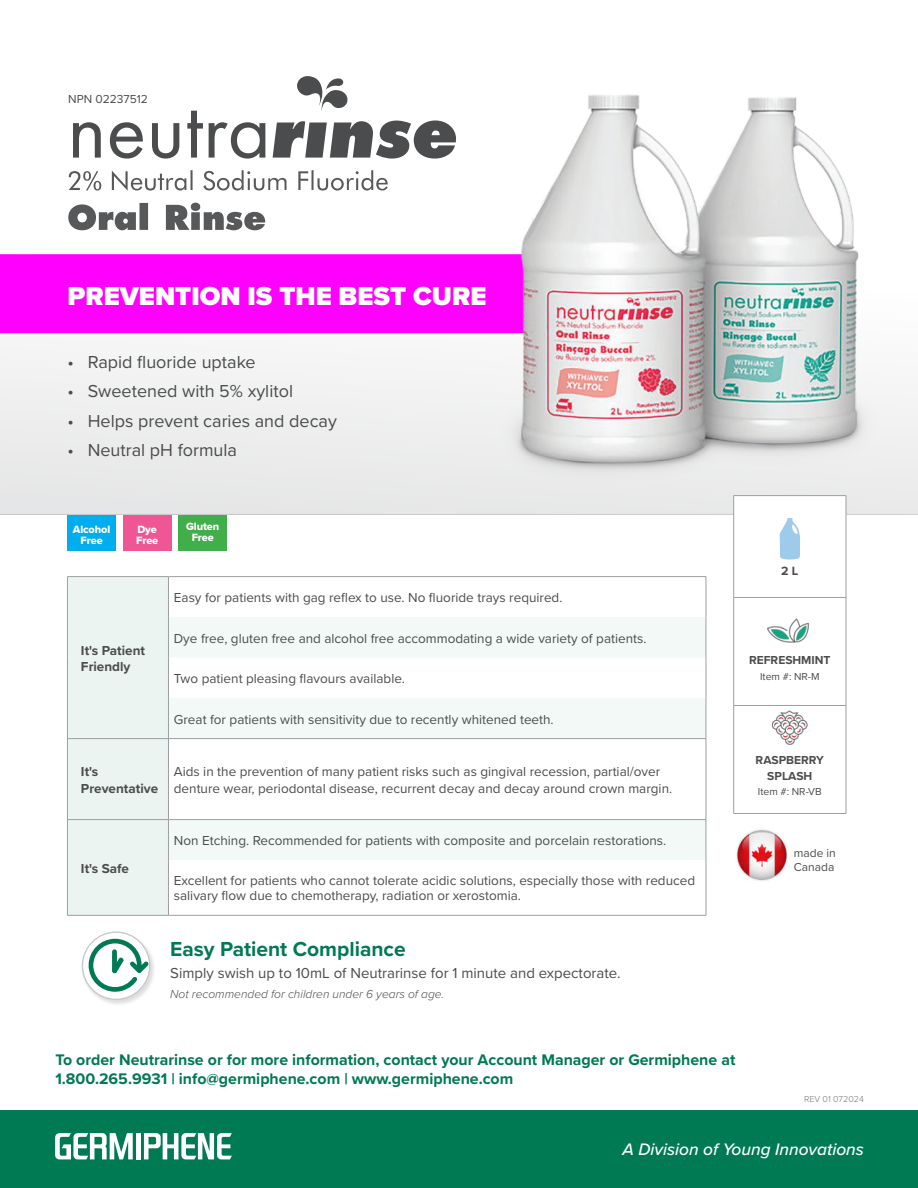
<style>
.page{position:relative;width:918px;height:1188px;background:#fff}
.page>*{position:absolute;margin:0;border:0;box-sizing:border-box;transform-origin:0 0}
.t1{font:83.1px "Futura PT";color:#4b4c4d}
.t2{font:900 27px "Proxima Nova";color:#fff}
.t3{font:700 21px "Proxima Nova";color:#007a53}
.t4{font:18px "Proxima Nova";color:#4b4c4d}
.t5{font:italic 500 17.25px "Proxima Nova";color:#fff}
.t6{font:700 15.9px/19px "Proxima Nova";color:#007a53}
.t7{font:15px "Proxima Nova";color:#4b4c4d}
.t8{font:13.5px/16.5px "Proxima Nova";color:#4b4c4d}
.t9{font:700 13.5px/16.2px "Proxima Nova";color:#4b4c4d}
.t10{font:700 12.45px "Proxima Nova";color:#4b4c4d}
.t11{font:italic 300 12px "Proxima Nova";color:#4b4c4d}
.t12{font:700 12px/15.5px "Proxima Nova";color:#4b4c4d;text-align:center}
.t13{font:12px/13.5px "Proxima Nova";color:#4b4c4d}
.t14{font:10.95px/10.9px "Proxima Nova Extrabld";letter-spacing:-.01em;color:#fff;text-align:center}
.t15{font:10.5px "Proxima Nova";color:#4b4c4d}
.t16{font:300 9px "Proxima Nova";color:#76787b}
.s1{font-weight:800;font-style:italic;font-size:75.15px}
</style>
<div class="page">
<svg style="left:0;top:175px;width:918px;height:340px;fill:#f0f0f0"></svg>
<div style="left:0;top:254px;width:405px;height:79px;background:#f0f"></div>
<div style="left:0;top:1111px;width:918px;height:77px;background:#007a53"></div>
<div style="left:136px;top:1133px;width:5px;height:26px;background:#fff"></div>
<svg style="left:55px;top:1133px;width:78px;height:26px"></svg>
<svg style="left:144px;top:1133px;width:88px;height:26px"></svg>
<hr style="left:733px;top:496px;width:1px;height:101px;background:#9d9fa2">
<hr style="left:846px;top:496px;width:1px;height:101px;background:#9d9fa2">
<hr style="left:733px;top:598px;width:1px;height:107px;background:#9d9fa2">
<hr style="left:846px;top:598px;width:1px;height:107px;background:#9d9fa2">
<hr style="left:733px;top:706px;width:1px;height:107px;background:#9d9fa2">
<hr style="left:846px;top:706px;width:1px;height:107px;background:#9d9fa2">
<hr style="left:734px;top:813px;width:112px;height:1px;background:#9d9fa2">
<svg style="left:734px;top:498px;width:112px;height:315px"></svg>
<img style="left:764px;top:592px;width:52px;height:57px">
<img style="left:766px;top:694px;width:47px;height:54px">
<div style="left:68px;top:577px;width:100px;height:338px;background:#ebf4f1"></div>
<svg style="left:169px;top:617px;width:537px;height:243px;fill:#f5f9f7"></svg>
<hr style="left:168px;top:739px;width:1px;height:80px;background:#9d9fa2">
<hr style="left:168px;top:820px;width:1px;height:40px;background:#9d9fa2">
<hr style="left:168px;top:860px;width:1px;height:55px;background:#9d9fa2">
<hr style="left:168px;top:577px;width:1px;height:40px;background:#9d9fa2">
<hr style="left:168px;top:617px;width:1px;height:41px;background:#9d9fa2">
<hr style="left:168px;top:658px;width:1px;height:40px;background:#9d9fa2">
<hr style="left:168px;top:698px;width:1px;height:40px;background:#9d9fa2">
<hr style="left:67px;top:576px;width:101px;height:1px;background:#9d9fa2">
<hr style="left:168px;top:576px;width:538px;height:1px;background:#9d9fa2">
<hr style="left:706px;top:577px;width:1px;height:40px;background:#9d9fa2">
<hr style="left:706px;top:617px;width:1px;height:41px;background:#9d9fa2">
<hr style="left:706px;top:658px;width:1px;height:40px;background:#9d9fa2">
<hr style="left:706px;top:698px;width:1px;height:40px;background:#9d9fa2">
<hr style="left:706px;top:739px;width:1px;height:80px;background:#9d9fa2">
<hr style="left:706px;top:820px;width:1px;height:40px;background:#9d9fa2">
<hr style="left:706px;top:860px;width:1px;height:55px;background:#9d9fa2">
<hr style="left:67px;top:577px;width:1px;height:40px;background:#9d9fa2">
<hr style="left:67px;top:617px;width:1px;height:41px;background:#9d9fa2">
<hr style="left:67px;top:658px;width:1px;height:40px;background:#9d9fa2">
<hr style="left:67px;top:698px;width:1px;height:40px;background:#9d9fa2">
<hr style="left:67px;top:739px;width:1px;height:80px;background:#9d9fa2">
<hr style="left:67px;top:820px;width:1px;height:40px;background:#9d9fa2">
<hr style="left:67px;top:860px;width:1px;height:55px;background:#9d9fa2">
<hr style="left:67px;top:738px;width:101px;height:1px;background:#9d9fa2">
<hr style="left:67px;top:819px;width:101px;height:1px;background:#9d9fa2">
<hr style="left:67px;top:915px;width:101px;height:1px;background:#9d9fa2">
<hr style="left:168px;top:915px;width:538px;height:1px;background:#9d9fa2">
<hr style="left:168px;top:738px;width:538px;height:1px;background:#9d9fa2">
<hr style="left:168px;top:819px;width:538px;height:1px;background:#9d9fa2">
<svg style="left:69px;top:170px;width:319px;height:21px"></svg>
<svg style="left:68px;top:203px;width:198px;height:27px"></svg>
<svg style="left:297px;top:76px;width:51px;height:35px"></svg>
<img style="left:405px;top:95px;width:513px;height:403px">
<div style="left:67px;top:515px;width:49px;height:36px;background:#00aeef"></div>
<div style="left:123px;top:515px;width:48px;height:36px;background:#f05594"></div>
<div style="left:178px;top:515px;width:49px;height:36px;background:#40ae49"></div>
<img style="left:736px;top:829px;width:52px;height:52px">
<div style="left:81px;top:931px;width:75px;height:76px;background:#231f20;opacity:.15"></div>
<svg style="left:82px;top:932px;width:68px;height:67px"></svg>
<div style="left:82px;top:931px;width:68px;height:69px;border:1px solid #c7c8ca;border-radius:50%"></div>
<svg style="left:89px;top:939px;width:60px;height:53px"></svg>
<p class="t13" style="left:68px;top:93px;width:81px">NPN 02237512</p>
<h1 class="t1" style="left:67px;top:80px;width:392px">neutra<span class="s1">rinse</span></h1>
<h2 class="t2" style="left:68px;top:285px;width:421px">PREVENTION IS THE BEST CURE</h2>
<h3 class="t4" style="left:68px;top:355px;width:190px">• Rapid fluoride uptake</h3>
<h3 class="t4" style="left:68px;top:384px;width:227px">• Sweetened with 5% xylitol</h3>
<h3 class="t4" style="left:68px;top:413px;width:271px">• Helps prevent caries and decay</h3>
<h3 class="t4" style="left:68px;top:442px;width:171px">• Neutral pH formula</h3>
<p class="t14" style="left:73px;top:524px;width:39px">Alcohol<br>Free</p>
<p class="t14" style="left:136px;top:524px;width:24px;text-align:left">Dye<br>Free</p>
<p class="t14" style="left:186px;top:522px;width:35px">Gluten<br>Free</p>
<p class="t9" style="left:81px;top:643px;width:66px">It's Patient<br>Friendly</p>
<p class="t8" style="left:174px;top:590px;width:390px">Easy for patients with gag reflex to use. No fluoride trays required.</p>
<p class="t8" style="left:174px;top:631px;width:474px">Dye free, gluten free and alcohol free accommodating a wide variety of patients.</p>
<p class="t8" style="left:174px;top:671px;width:233px">Two patient pleasing flavours available.</p>
<p class="t8" style="left:174px;top:712px;width:381px">Great for patients with sensitivity due to recently whitened teeth.</p>
<p class="t9" style="left:81px;top:764px;width:79px">It's<br>Preventative</p>
<p class="t8" style="left:174px;top:764px;width:500px">Aids in the prevention of many patient risks such as gingival recession, partial/over denture wear, periodontal disease, recurrent decay and decay around crown margin.</p>
<p class="t9" style="left:81px;top:861px;width:50px">It's Safe</p>
<p class="t8" style="left:174px;top:833px;width:494px">Non Etching. Recommended for patients with composite and porcelain restorations.</p>
<p class="t8" style="left:174px;top:874px;width:523px;line-height:15px">Excellent for patients who cannot tolerate acidic solutions, especially those with reduced salivary flow due to chemotherapy, radiation or xerostomia.</p>
<h3 class="t3" style="left:170px;top:940px;width:237px">Easy Patient Compliance</h3>
<p class="t7" style="left:170px;top:967px;width:452px">Simply swish up to 10mL of Neutrarinse for 1 minute and expectorate.</p>
<p class="t11" style="left:170px;top:989px;width:276px">Not recommended for children under 6 years of age.</p>
<p class="t10" style="left:781px;top:566px;width:19px">2 L</p>
<p class="t12" style="left:749px;top:653px;width:83px">REFRESHMINT</p>
<p class="t15" style="left:760px;top:672px;width:61px">Item #: NR-M</p>
<p class="t12" style="left:756px;top:753px;width:70px">RASPBERRY<br>SPLASH</p>
<p class="t15" style="left:758px;top:787px;width:65px">Item #: NR-VB</p>
<p class="t13" style="left:794px;top:847px;width:44px">made in<br>Canada</p>
<p class="t6" style="left:55px;top:1051px;width:682px">To order Neutrarinse or for more information, contact your Account Manager or Germiphene at<br>1.800.265.9931 | info@germiphene.com | www.germiphene.com</p>
<p class="t16" style="left:804px;top:1095px;width:61px">REV 01 072024</p>
<p class="t5" style="left:623px;top:1142px;width:243px">A Division of Young Innovations</p>
</div>
